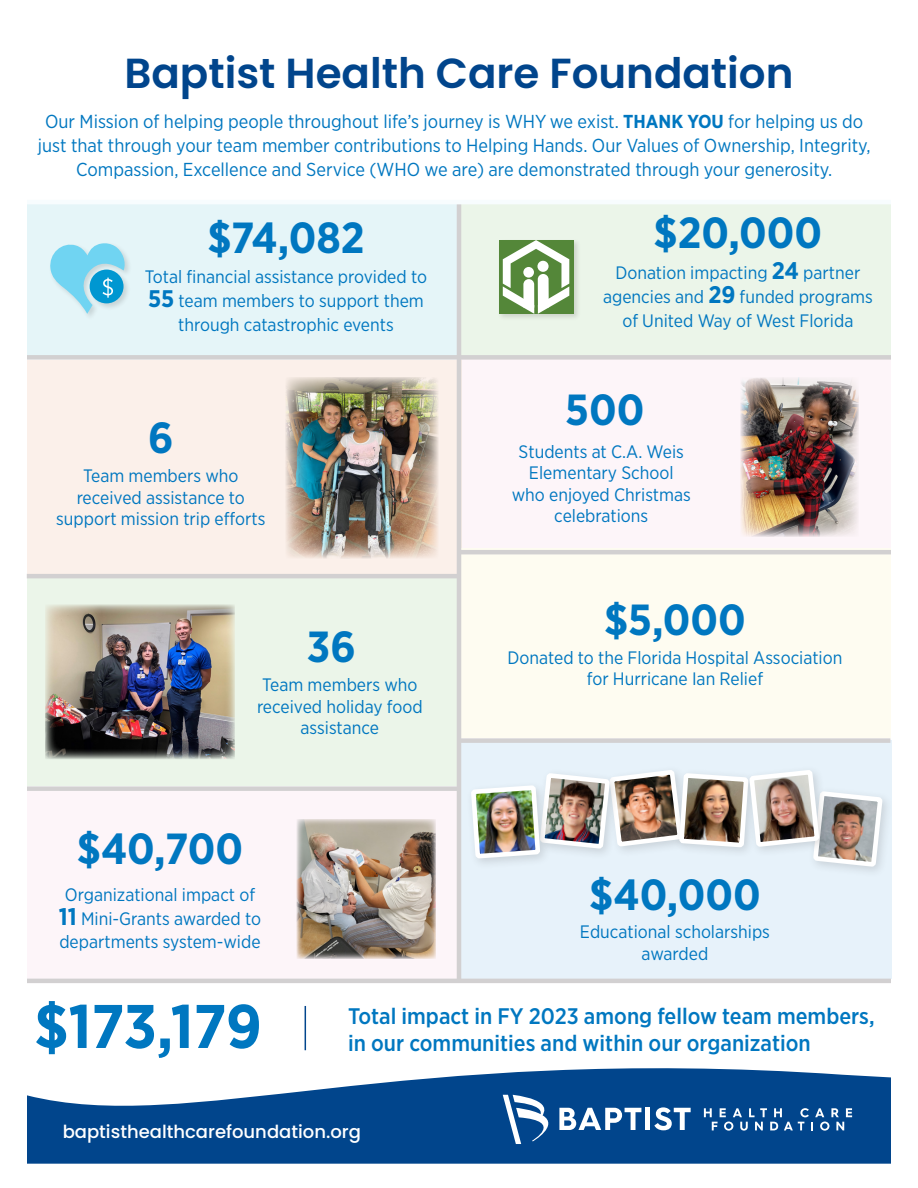
<style>
.page{position:relative;width:918px;height:1188px;background:#fff}
.page>*{position:absolute;margin:0;border:0;box-sizing:border-box;transform-origin:0 0}
.numbers{font:700 61.5px "Gotham Narrow";letter-spacing:-.005em;color:#0077c0}
.numbers-2{font:700 43.5px "Gotham Narrow";color:#0077c0}
.text{font:700 43.5px "Gotham Narrow";color:#0077c0}
.t1{font:600 42px "Poppins";color:#01458c}
.text-2{font:500 22.5px/27px "Gotham Narrow";color:#0077c0}
.t2{font:18.75px/24px "Gotham Narrow";color:#0077c0;text-align:center}
.text-3{font:18px/21.6px "Gotham Narrow";color:#0077c0;text-align:center}
.t3{font:500 18px "Poppins";color:#fff}
.s1{font-weight:700}
.s2{font-weight:700;font-size:24px}
</style>
<div class="page">
<svg style="left:27px;top:1044px;width:864px;height:120px;fill:#01458c"></svg>
<div style="left:27px;top:791px;width:433px;height:188px;background:#fdf5f9"></div>
<div style="left:458px;top:357px;width:433px;height:192px;background:#fdf5f9"></div>
<div style="left:27px;top:578px;width:433px;height:208px;background:#ebf5e9"></div>
<div style="left:27px;top:361px;width:434px;height:216px;background:#fbf0ea"></div>
<div style="left:27px;top:203px;width:432px;height:154px;background:#e5f5f8"></div>
<div style="left:458px;top:549px;width:433px;height:189px;background:#fefcf1"></div>
<div style="left:459px;top:741px;width:433px;height:238px;background:#e7f2fa"></div>
<div style="left:460px;top:203px;width:431px;height:154px;background:#ebf5e9"></div>
<img style="left:45px;top:605px;width:190px;height:154px">
<img style="left:297px;top:819px;width:139px;height:139px">
<img style="left:286px;top:377px;width:152px;height:181px">
<div style="left:497px;top:238px;width:84px;height:83px;background:#231f20;opacity:.15"></div>
<svg style="left:499px;top:240px;width:74px;height:74px"></svg>
<svg style="left:503px;top:240px;width:66px;height:74px;background:#9fbb90"></svg>
<hr style="left:305px;top:1006px;width:1px;height:44px;background:#01458c">
<hr style="left:457px;top:201px;width:4px;height:781px;background:#d2d0d1">
<div style="left:27px;top:355px;width:864px;height:5px;background:#d2d0d1"></div>
<div style="left:27px;top:786px;width:432px;height:5px;background:#d2d0d1"></div>
<hr style="left:460px;top:550px;width:431px;height:4px;background:#d2d0d1">
<hr style="left:27px;top:574px;width:431px;height:4px;background:#d2d0d1">
<div style="left:458px;top:738px;width:432px;height:5px;background:#d2d0d1"></div>
<hr style="left:27px;top:200px;width:864px;height:4px;background:#f7fcfe">
<img style="left:741px;top:377px;width:118px;height:160px">
<hr style="left:27px;top:979px;width:864px;height:4px;background:#d2d0d1">
<svg style="left:50px;top:243px;width:77px;height:71px"></svg>
<div style="left:645px;top:1108px;width:5px;height:22px;background:#fff"></div>
<svg style="left:654px;top:1107px;width:37px;height:23px"></svg>
<svg style="left:503px;top:1095px;width:138px;height:49px"></svg>
<svg style="left:704px;top:1108px;width:148px;height:23px;background:#376ca4"></svg>
<div style="left:808px;top:786px;width:86px;height:92px;background:#231f20;opacity:.15"></div>
<img style="left:469px;top:738px;width:416px;height:140px">
<p class="t1" style="left:124px;top:49px;width:671px">Baptist Health Care Foundation</p>
<p class="t2" style="left:38px;top:110px;width:834px">Our Mission of helping people throughout life’s journey is WHY we exist. <span class="s1">THANK YOU</span> for helping us do just that through your team member contributions to Helping Hands. Our Values of Ownership, Integrity,<br>Compassion, Excellence and Service (WHO we are) are demonstrated through your generosity.</p>
<p class="numbers-2" style="left:207px;top:209px;width:159px">$74,082</p>
<p class="text-3" style="left:145px;top:265px;width:284px;line-height:24px">Total financial assistance provided to<br><span class="s2">55</span> team members to support them through catastrophic events</p>
<p class="text" style="left:148px;top:410px;width:27px">6</p>
<p class="text-3" style="left:56px;top:465px;width:211px">Team members who received assistance to support mission trip efforts</p>
<p class="numbers-2" style="left:307px;top:619px;width:50px">36</p>
<p class="text-3" style="left:257px;top:673px;width:167px">Team members who received holiday food assistance</p>
<p class="numbers-2" style="left:77px;top:821px;width:168px">$40,700</p>
<p class="text-3" style="left:59px;top:883px;width:204px;line-height:23.2px">Organizational impact of<br><span class="s2">11</span> Mini-Grants awarded to departments system-wide</p>
<p class="numbers-2" style="left:653px;top:205px;width:170px">$20,000</p>
<p class="text-3" style="left:603px;top:260px;width:271px;line-height:24px">Donation impacting <span class="s2">24</span> partner agencies and <span class="s2">29</span> funded programs of United Way of West Florida</p>
<p class="numbers-2" style="left:565px;top:382px;width:81px">500</p>
<p class="text-3" style="left:519px;top:440px;width:167px">Students at C.A. Weis<br>Elementary School</p>
<p class="text-3" style="left:512px;top:483px;width:181px">who enjoyed Christmas celebrations</p>
<p class="numbers-2" style="left:604px;top:592px;width:143px">$5,000</p>
<p class="text-3" style="left:508px;top:646px;width:336px">Donated to the Florida Hospital Association for Hurricane Ian Relief</p>
<p class="numbers-2" style="left:589px;top:866px;width:173px">$40,000</p>
<p class="text-3" style="left:580px;top:921px;width:192px">Educational scholarships</p>
<p class="text-3" style="left:642px;top:942px;width:68px">awarded</p>
<p class="numbers" style="left:34px;top:987px;width:229px">$173,179</p>
<p class="text-2" style="left:348px;top:1002px;width:528px">Total impact in FY 2023 among fellow team members, in our communities and within our organization</p>
<p class="t3" style="left:63px;top:1122px;width:300px">baptisthealthcarefoundation.org</p>
</div>
